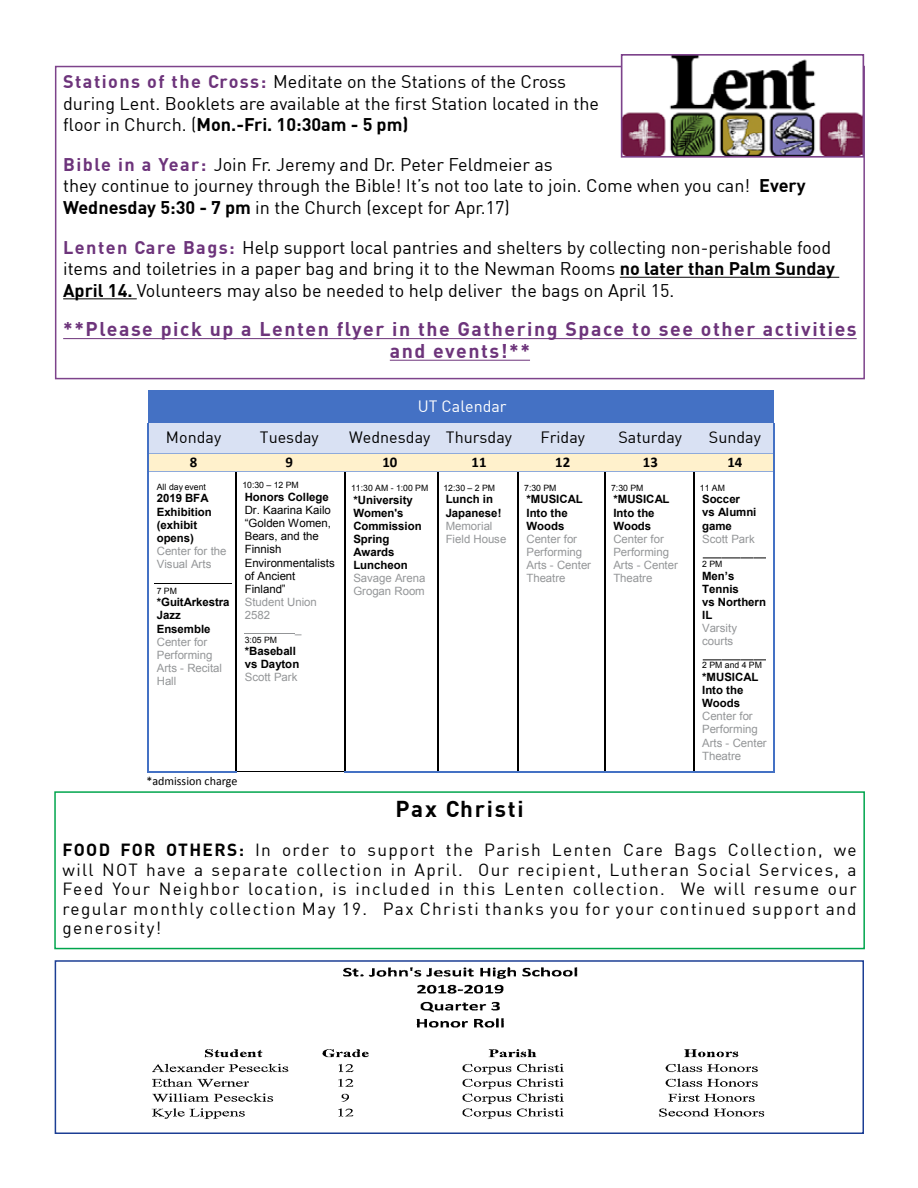
<style>
.page{position:relative;width:918px;height:1188px;background:#fff}
.page>*{position:absolute;margin:0;border:0;box-sizing:border-box;transform-origin:0 0}
.t1{font:700 22.5px "DIN";letter-spacing:.08em;color:#000}
.t2{font:700 19.5px/21.6px "DIN";letter-spacing:.08em;color:#6d347b;text-align:center}
.t3{font:18px/21.6px "DIN";color:#000}
.t4{font:17.25px/19.5px "DIN";letter-spacing:.08em;color:#000;text-align:justify}
.t5{font:700 17.25px "DIN";color:#000}
.t6{font:16.05px "DIN";color:#000}
.t7{font:16.05px "DIN";color:#fff}
.t8{font:700 14.85px "Calibri";letter-spacing:.005em;color:#000}
.t9{font:12px "Calibri";color:#000}
.t10{font:11.4px/13px "Arial";letter-spacing:-.005em;color:#949698}
.t11{font:700 11.4px/13.2px "Arial";letter-spacing:-.005em;color:#000}
.t12{font:11.4px/13px "Arial";letter-spacing:-.005em;color:#000}
.t13{font:8.7px "Arial";color:#000}
.s1{font-weight:700;color:#6d347b}
.s2{font-weight:700}
</style>
<div class="page">
<hr style="left:620px;top:277px;width:219px;height:1px;background:#000">
<hr style="left:63px;top:298px;width:74px;height:1px;background:#000">
<hr style="left:63px;top:338px;width:794px;height:1px;background:#6d347b">
<hr style="left:390px;top:360px;width:140px;height:1px;background:#6d347b">
<div style="left:55px;top:66px;width:810px;height:313px;border:2px solid #7d438b"></div>
<img style="left:624px;top:57px;width:237px;height:98px">
<div style="left:621px;top:54px;width:243px;height:104px;border:2px solid #7d438b"></div>
<div style="left:149px;top:391px;width:625px;height:32px;background:#4471c4"></div>
<div style="left:150px;top:423px;width:87px;height:30px;background:#d9e1f3"></div>
<div style="left:237px;top:423px;width:108px;height:30px;background:#d9e1f3"></div>
<div style="left:345px;top:423px;width:93px;height:30px;background:#d9e1f3"></div>
<div style="left:438px;top:423px;width:80px;height:30px;background:#d9e1f3"></div>
<div style="left:518px;top:423px;width:87px;height:30px;background:#d9e1f3"></div>
<div style="left:605px;top:423px;width:89px;height:30px;background:#d9e1f3"></div>
<div style="left:694px;top:423px;width:79px;height:30px;background:#d9e1f3"></div>
<hr style="left:147px;top:423px;width:2px;height:30px;background:#4471c4">
<hr style="left:773px;top:423px;width:2px;height:30px;background:#4471c4">
<div style="left:150px;top:454px;width:87px;height:18px;background:#fff1cc"></div>
<div style="left:237px;top:454px;width:108px;height:18px;background:#fff1cc"></div>
<div style="left:345px;top:454px;width:93px;height:18px;background:#fff1cc"></div>
<div style="left:438px;top:454px;width:80px;height:18px;background:#fff1cc"></div>
<div style="left:518px;top:454px;width:87px;height:18px;background:#fff1cc"></div>
<div style="left:605px;top:454px;width:89px;height:18px;background:#fff1cc"></div>
<div style="left:694px;top:454px;width:79px;height:18px;background:#fff1cc"></div>
<hr style="left:149px;top:453px;width:87px;height:1px;background:#8eaadb">
<hr style="left:237px;top:453px;width:108px;height:1px;background:#8eaadb">
<hr style="left:346px;top:453px;width:92px;height:1px;background:#8eaadb">
<hr style="left:438px;top:453px;width:80px;height:1px;background:#8eaadb">
<hr style="left:519px;top:453px;width:86px;height:1px;background:#8eaadb">
<hr style="left:606px;top:453px;width:88px;height:1px;background:#8eaadb">
<hr style="left:695px;top:453px;width:78px;height:1px;background:#8eaadb">
<hr style="left:155px;top:583px;width:77px;height:1px;background:#000">
<hr style="left:245px;top:633px;width:50px;height:1px;background:#939597">
<svg style="left:147px;top:453px;width:2px;height:19px"></svg>
<hr style="left:149px;top:472px;width:86px;height:1px;background:#8eaadb">
<hr style="left:238px;top:472px;width:106px;height:1px;background:#8eaadb">
<hr style="left:347px;top:472px;width:90px;height:1px;background:#8eaadb">
<hr style="left:439px;top:472px;width:78px;height:1px;background:#8eaadb">
<hr style="left:520px;top:472px;width:84px;height:1px;background:#8eaadb">
<hr style="left:607px;top:472px;width:86px;height:1px;background:#8eaadb">
<hr style="left:696px;top:472px;width:77px;height:1px;background:#8eaadb">
<svg style="left:773px;top:453px;width:2px;height:19px"></svg>
<hr style="left:147px;top:472px;width:2px;height:299px;background:#4471c4">
<hr style="left:149px;top:771px;width:86px;height:2px;background:#4471c4">
<hr style="left:235px;top:472px;width:2px;height:299px;background:#000">
<hr style="left:237px;top:771px;width:107px;height:1px;background:#000">
<hr style="left:344px;top:472px;width:2px;height:299px;background:#000">
<hr style="left:346px;top:771px;width:91px;height:2px;background:#4471c4">
<hr style="left:437px;top:472px;width:2px;height:299px;background:#000">
<hr style="left:439px;top:771px;width:78px;height:2px;background:#4471c4">
<hr style="left:517px;top:472px;width:2px;height:299px;background:#000">
<hr style="left:519px;top:771px;width:85px;height:2px;background:#4471c4">
<hr style="left:604px;top:472px;width:2px;height:299px;background:#000">
<hr style="left:606px;top:771px;width:87px;height:2px;background:#4471c4">
<hr style="left:693px;top:472px;width:2px;height:299px;background:#000">
<hr style="left:695px;top:771px;width:78px;height:2px;background:#4471c4">
<hr style="left:773px;top:472px;width:2px;height:299px;background:#4471c4">
<svg style="left:703px;top:660px;width:63px;height:1px"></svg>
<svg style="left:703px;top:558px;width:63px;height:1px"></svg>
<img style="left:151px;top:967px;width:614px;height:153px">
<div style="left:55px;top:960px;width:809px;height:174px;border:2px solid #1c3e94"></div>
<div style="left:54px;top:791px;width:811px;height:158px;border:2px solid #00a54d"></div>
<p class="t3" style="left:63px;top:70px;width:537px"><span class="s1">Stations of the Cross:</span> Meditate on the Stations of the Cross during Lent. Booklets are available at the first Station located in the floor in Church. (<span class="s2">Mon.-Fri. 10:30am - 5 pm)</span></p>
<p class="t3" style="left:63px;top:153px;width:744px"><span class="s1">Bible in a Year:</span> Join Fr. Jeremy and Dr. Peter Feldmeier as<br>they continue to journey through the Bible! It’s not too late to join. Come when you can! <span class="s2">Every<br>Wednesday 5:30 - 7 pm</span> in the Church (except for Apr.17)</p>
<p class="t3" style="left:63px;top:236px;width:773px"><span class="s1">Lenten Care Bags:</span> Help support local pantries and shelters by collecting non-perishable food items and toiletries in a paper bag and bring it to the Newman Rooms <span class="s2">no later than Palm Sunday<br>April 14.</span> Volunteers may also be needed to help deliver the bags on April 15.</p>
<p class="t2" style="left:63px;top:318px;width:795px">**Please pick up a Lenten flyer in the Gathering Space to see other activities and events!**</p>
<p class="t7" style="left:418px;top:396px;width:90px">UT Calendar</p>
<p class="t6" style="left:166px;top:428px;width:57px">Monday</p>
<p class="t6" style="left:260px;top:428px;width:60px">Tuesday</p>
<p class="t6" style="left:349px;top:428px;width:164px">Wednesday Thursday</p>
<p class="t6" style="left:540px;top:428px;width:46px">Friday</p>
<p class="t6" style="left:618px;top:428px;width:65px">Saturday</p>
<p class="t6" style="left:709px;top:428px;width:54px">Sunday</p>
<p class="t8" style="left:190px;top:453px;width:9px">8</p>
<p class="t8" style="left:285px;top:453px;width:9px">9</p>
<p class="t8" style="left:382px;top:453px;width:17px">10</p>
<p class="t8" style="left:471px;top:453px;width:17px">11</p>
<p class="t8" style="left:555px;top:453px;width:17px">12</p>
<p class="t8" style="left:643px;top:453px;width:17px">13</p>
<p class="t8" style="left:727px;top:453px;width:17px">14</p>
<p class="t13" style="left:157px;top:481px;width:51px">All day event</p>
<p class="t11" style="left:157px;top:492px;width:57px">2019 BFA<br>Exhibition (exhibit opens)</p>
<p class="t10" style="left:157px;top:545px;width:71px">Center for the<br>Visual Arts</p>
<p class="t13" style="left:157px;top:585px;width:22px">7 PM</p>
<p class="t11" style="left:157px;top:596px;width:74px">*GuitArkestra<br>Jazz<br>Ensemble</p>
<p class="t10" style="left:157px;top:635px;width:67px">Center for<br>Performing<br>Arts - Recital<br>Hall</p>
<p class="t13" style="left:242px;top:480px;width:58px">10:30 – 12 PM</p>
<p class="t11" style="left:245px;top:491px;width:86px">Honors College</p>
<p class="t12" style="left:245px;top:504px;width:91px">Dr. Kaarina Kailo “Golden Women,<br>Bears, and the<br>Finnish<br>Environmentalists of Ancient<br>Finland”</p>
<p class="t10" style="left:245px;top:595px;width:74px">Student Union<br>2582</p>
<p class="t10" style="left:295px;top:623px;width:8px">_</p>
<p class="t13" style="left:245px;top:634px;width:34px">3:05 PM</p>
<p class="t11" style="left:245px;top:645px;width:56px">*Baseball vs Dayton</p>
<p class="t10" style="left:245px;top:671px;width:54px">Scott Park</p>
<p class="t13" style="left:443px;top:482px;width:53px">12:30 – 2 PM</p>
<p class="t11" style="left:446px;top:493px;width:57px">Lunch in<br>Japanese!</p>
<p class="t10" style="left:446px;top:519px;width:62px">Memorial<br>Field House</p>
<p class="t13" style="left:524px;top:482px;width:34px">7:30 PM</p>
<p class="t11" style="left:526px;top:493px;width:58px">*MUSICAL<br>Into the<br>Woods</p>
<p class="t10" style="left:526px;top:532px;width:66px">Center for<br>Performing<br>Arts - Center<br>Theatre</p>
<p class="t13" style="left:611px;top:482px;width:34px">7:30 PM</p>
<p class="t11" style="left:613px;top:493px;width:58px">*MUSICAL<br>Into the<br>Woods</p>
<p class="t10" style="left:613px;top:532px;width:66px">Center for<br>Performing<br>Arts - Center<br>Theatre</p>
<p class="t13" style="left:700px;top:482px;width:27px">11 AM</p>
<p class="t11" style="left:702px;top:493px;width:56px">Soccer<br>vs Alumni game</p>
<p class="t10" style="left:702px;top:532px;width:54px">Scott Park</p>
<p class="t13" style="left:702px;top:558px;width:22px">2 PM</p>
<p class="t11" style="left:702px;top:569px;width:65px">Men’s<br>Tennis<br>vs Northern<br>IL</p>
<p class="t10" style="left:702px;top:622px;width:36px">Varsity courts</p>
<p class="t13" style="left:702px;top:660px;width:61px">2 PM and 4 PM</p>
<p class="t11" style="left:702px;top:671px;width:58px">*MUSICAL<br>Into the<br>Woods</p>
<p class="t10" style="left:702px;top:710px;width:66px">Center for<br>Performing<br>Arts - Center<br>Theatre</p>
<p class="t13" style="left:351px;top:482px;width:79px">11:30 AM - 1:00 PM</p>
<p class="t11" style="left:353px;top:493px;width:70px">*University<br>Women's<br>Commission<br>Spring<br>Awards<br>Luncheon</p>
<p class="t10" style="left:353px;top:572px;width:74px">Savage Arena<br>Grogan Room</p>
<p class="t9" style="left:147px;top:773px;width:93px">*admission charge</p>
<p class="t1" style="left:396px;top:794px;width:130px">Pax Christi</p>
<p class="t4" style="left:63px;top:840px;width:796px;text-indent:104px"><span class="s2">OTHERS:</span> In order to support the Parish Lenten Care Bags Collection, we will NOT have a separate collection in April. Our recipient, Lutheran Social Services, a Feed Your Neighbor location, is included in this Lenten collection. We will resume our regular monthly collection May 19. Pax Christi thanks you for your continued support and generosity!</p>
<p class="t5" style="left:63px;top:839px;width:82px">FOO D FOR</p>
</div>
